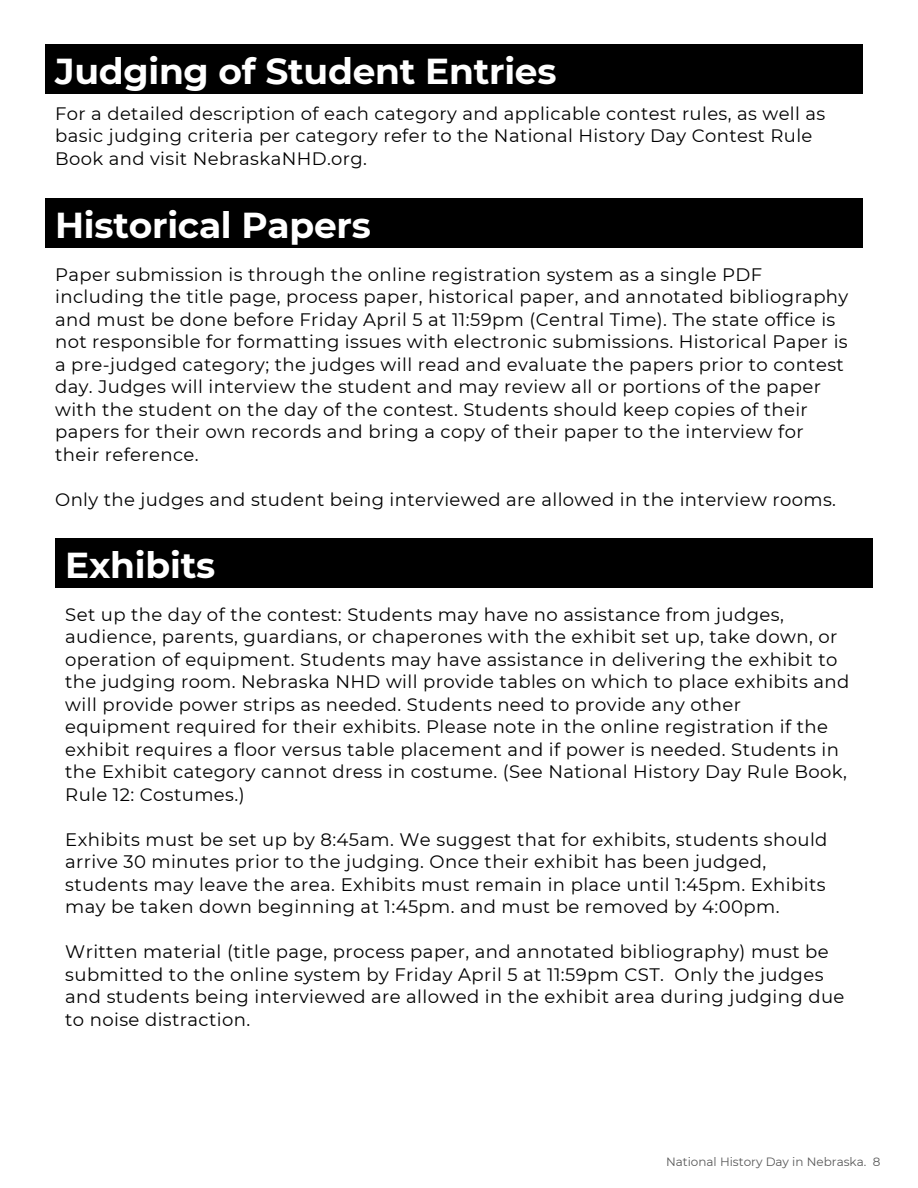
<style>
.page{position:relative;width:918px;height:1188px;background:#fff}
.page>*{position:absolute;margin:0;border:0;box-sizing:border-box;transform-origin:0 0}
.t1{font:700 36px "Montserrat";letter-spacing:-.005em;color:#fff}
.t2{font:18px/22.5px "Montserrat";letter-spacing:.02em;color:#000}
.t3{font:12px "Montserrat";color:#595959}
</style>
<div class="page">
<div style="left:45px;top:44px;width:818px;height:50px;background:#000"></div>
<div style="left:45px;top:198px;width:818px;height:50px;background:#000"></div>
<div style="left:55px;top:538px;width:818px;height:50px;background:#000"></div>
<h1 class="t1" style="left:55px;top:49px;width:503px">Judging of Student Entries</h1>
<p class="t2" style="left:55px;top:102px;width:772px">For a detailed description of each category and applicable contest rules, as well as basic judging criteria per category refer to the National History Day Contest Rule<br>Book and visit NebraskaNHD.org.</p>
<h1 class="t1" style="left:55px;top:203px;width:317px">Historical Papers</h1>
<p class="t2" style="left:55px;top:263px;width:795px">Paper submission is through the online registration system as a single PDF including the title page, process paper, historical paper, and annotated bibliography and must be done before Friday April 5 at 11:59pm (Central Time). The state office is not responsible for formatting issues with electronic submissions. Historical Paper is a pre-judged category; the judges will read and evaluate the papers prior to contest day. Judges will interview the student and may review all or portions of the paper with the student on the day of the contest. Students should keep copies of their papers for their own records and bring a copy of their paper to the interview for their reference.</p>
<p class="t2" style="left:55px;top:488px;width:782px">Only the judges and student being interviewed are allowed in the interview rooms.</p>
<h1 class="t1" style="left:65px;top:543px;width:151px">Exhibits</h1>
<p class="t2" style="left:65px;top:603px;width:786px">Set up the day of the contest: Students may have no assistance from judges, audience, parents, guardians, or chaperones with the exhibit set up, take down, or operation of equipment. Students may have assistance in delivering the exhibit to the judging room. Nebraska NHD will provide tables on which to place exhibits and will provide power strips as needed. Students need to provide any other equipment required for their exhibits. Please note in the online registration if the exhibit requires a floor versus table placement and if power is needed. Students in the Exhibit category cannot dress in costume. (See National History Day Rule Book, Rule 12: Costumes.)</p>
<p class="t2" style="left:65px;top:828px;width:764px">Exhibits must be set up by 8:45am. We suggest that for exhibits, students should arrive 30 minutes prior to the judging. Once their exhibit has been judged, students may leave the area. Exhibits must remain in place until 1:45pm. Exhibits may be taken down beginning at 1:45pm. and must be removed by 4:00pm.</p>
<p class="t2" style="left:65px;top:941px;width:781px">Written material (title page, process paper, and annotated bibliography) must be submitted to the online system by Friday April 5 at 11:59pm CST. Only the judges and students being interviewed are allowed in the exhibit area during judging due to noise distraction.</p>
<p class="t3" style="left:666px;top:1155px;width:216px">National History Day in Nebraska. 8</p>
</div>
